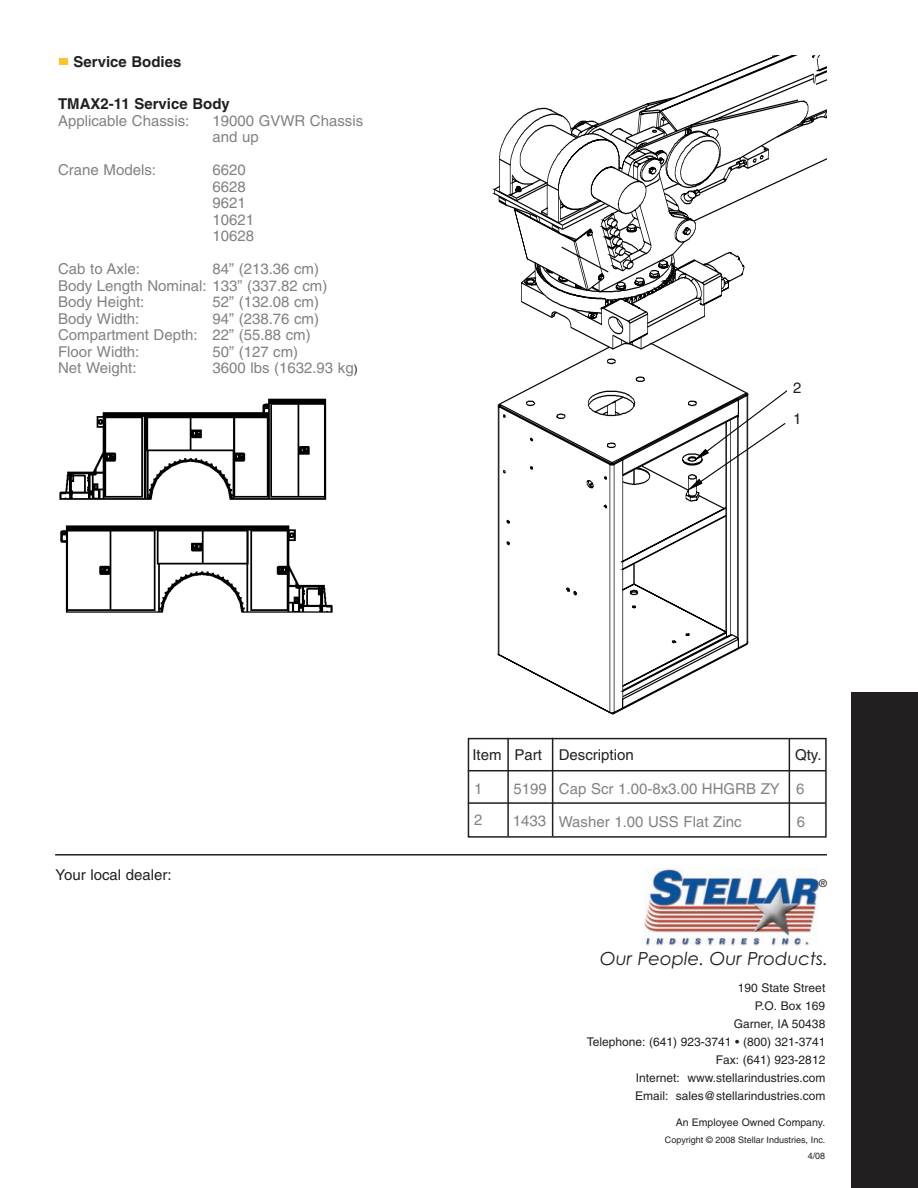
<style>
.page{position:relative;width:918px;height:1188px;background:#fff}
.page>*{position:absolute;margin:0;border:0;box-sizing:border-box;transform-origin:0 0}
.t1{font:italic 18px "Century Gothic";color:#231f20}
.t2{font:15px/16.5px "Helvetica";color:#808285}
.t3{font:15px/31.5px "Helvetica";color:#231f20}
.t4{font:700 15px "Helvetica";color:#231f20}
.t5{font:12px/18px "Helvetica";color:#231f20;text-align:right}
.t6{font:10.5px "Helvetica";color:#231f20}
.t7{font:9px/16.5px "Helvetica";color:#231f20;text-align:right}
.s1{font-size:12px;color:#231f20}
</style>
<div class="page">
<svg style="left:467px;top:401px;width:63px;height:360px"></svg>
<svg style="left:498px;top:403px;width:32px;height:312px"></svg>
<svg style="left:530px;top:391px;width:297px;height:347px"></svg>
<svg style="left:494px;top:56px;width:333px;height:326px"></svg>
<div style="left:787px;top:355px;width:40px;height:103px;background:#fff"></div>
<div style="left:852px;top:693px;width:66px;height:495px;background:#231f20"></div>
<div style="left:468px;top:739px;width:358px;height:98px;background:#fff"></div>
<div style="left:468px;top:738px;width:359px;height:100px;border:2px solid #231f20"></div>
<hr style="left:468px;top:770px;width:358px;height:1px;background:#231f20">
<hr style="left:468px;top:802px;width:358px;height:2px;background:#231f20">
<hr style="left:507px;top:738px;width:2px;height:98px;background:#231f20">
<hr style="left:552px;top:738px;width:1px;height:99px;background:#231f20">
<hr style="left:789px;top:738px;width:1px;height:100px;background:#231f20">
<img style="left:59px;top:398px;width:274px;height:215px">
<hr style="left:55px;top:854px;width:772px;height:2px;background:#231f20">
<img style="left:644px;top:869px;width:176px;height:76px">
<div style="left:60px;top:58px;width:8px;height:7px;background:#fec326"></div>
<p class="t4" style="left:74px;top:56px;width:109px">Service Bodies</p>
<p class="t4" style="left:58px;top:98px;width:173px">TMAX2-11 Service Body</p>
<p class="t2" style="left:58px;top:114px;width:133px">Applicable Chassis:</p>
<p class="t2" style="left:212px;top:114px;width:152px">19000 GVWR Chassis and up</p>
<p class="t2" style="left:58px;top:163px;width:99px">Crane Models:</p>
<p class="t2" style="left:212px;top:163px;width:43px">6620<br>6628<br>9621<br>10621<br>10628</p>
<p class="t2" style="left:58px;top:262px;width:83px">Cab to Axle:</p>
<p class="t2" style="left:58px;top:262px;width:271px;text-indent:154px">84” (213.36 cm)<br>Body Length Nominal: 133” (337.82 cm)<br>Body Height:</p>
<p class="t2" style="left:212px;top:295px;width:108px">52” (132.08 cm)</p>
<p class="t2" style="left:58px;top:312px;width:262px;text-indent:154px">94” (238.76 cm)<br>Compartment Depth: 22” (55.88 cm)<br>Floor Width:</p>
<p class="t2" style="left:58px;top:312px;width:83px">Body Width:</p>
<p class="t2" style="left:212px;top:345px;width:87px">50” (127 cm)</p>
<p class="t2" style="left:58px;top:361px;width:80px">Net Weight:</p>
<p class="t2" style="left:212px;top:361px;width:147px">3600 lbs (1632.93 kg<span class="s1">)</span></p>
<p class="t3" style="left:793px;top:373px;width:10px">2<br>1</p>
<p class="t3" style="left:56px;top:860px;width:118px">Your local dealer:</p>
<p class="t3" style="left:472px;top:740px;width:163px">Item Part Description</p>
<p class="t3" style="left:795px;top:740px;width:28px">Qty.</p>
<p class="t2" style="left:474px;top:774px;width:10px;line-height:31.3px">1<br>2</p>
<p class="t2" style="left:513px;top:774px;width:36px;line-height:31.7px">5199<br>1433</p>
<p class="t2" style="left:559px;top:773px;width:247px;line-height:33px">Cap Scr 1.00-8x3.00 HHGRB ZY 6<br>Washer 1.00 USS Flat Zinc</p>
<p class="t2" style="left:797px;top:814px;width:10px">6</p>
<p class="t6" style="left:819px;top:879px;width:9px">®</p>
<p class="t1" style="left:600px;top:949px;width:230px">Our People. Our Products.</p>
<p class="t5" style="left:587px;top:980px;width:240px">190 State Street<br>P.O. Box 169<br>Garner, IA 50438<br>Telephone: (641) 923-3741 • (800) 321-3741<br>Fax: (641) 923-2812<br>Internet: www.stellarindustries.com<br>Email: sales@stellarindustries.com</p>
<p class="t6" style="left:676px;top:1119px;width:151px">An Employee Owned Company.</p>
<p class="t7" style="left:665px;top:1132px;width:162px">Copyright © 2008 Stellar Industries, Inc.<br>4/08</p>
</div>
